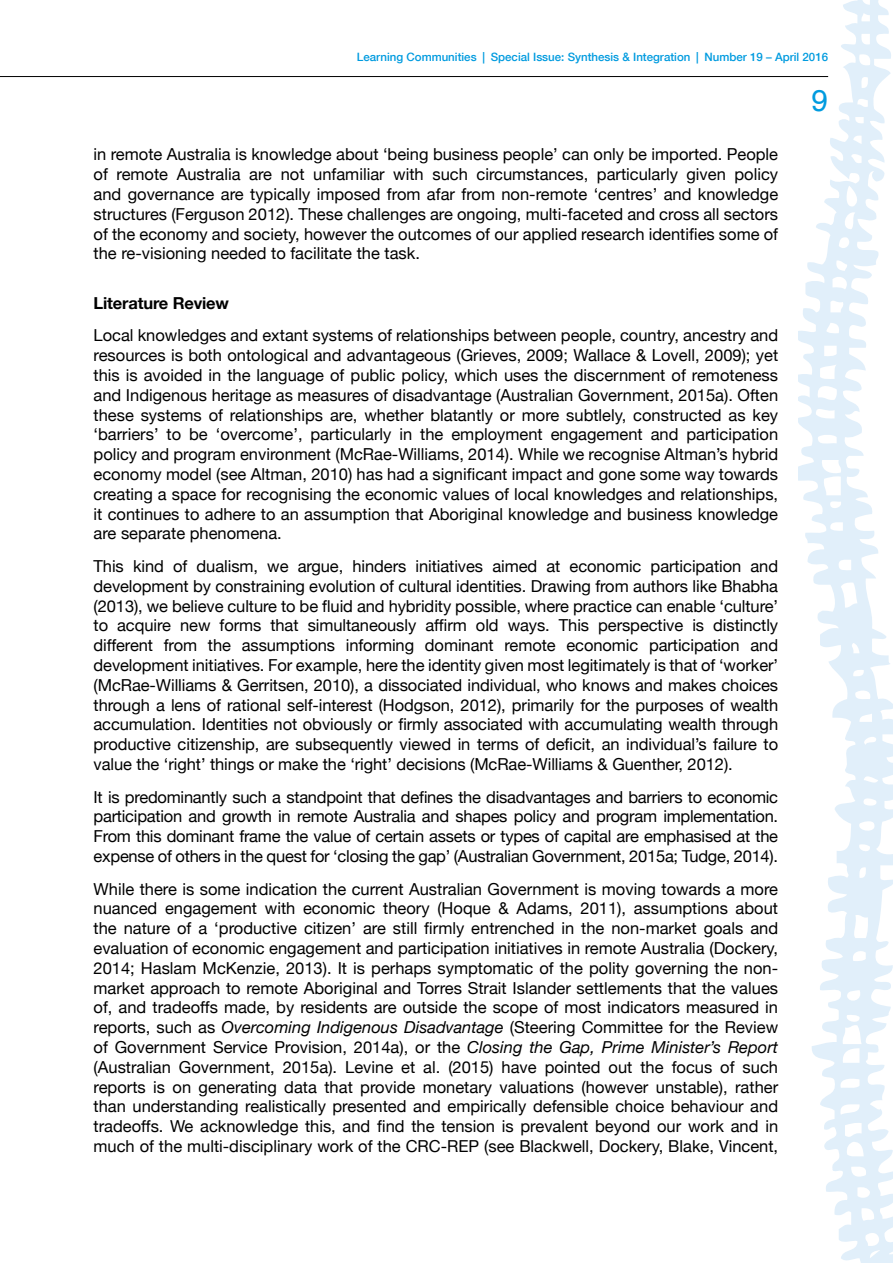
<style>
.page{position:relative;width:893px;height:1263px;background:#fff}
.page>*{position:absolute;margin:0;border:0;box-sizing:border-box;transform-origin:0 0}
.t1{font:30px "Helvetica";color:#009bdf}
.t2{font:16.5px/19.8px "Helvetica Neue";color:#000;text-align:justify}
.t3{font:700 16.5px "Helvetica Neue";letter-spacing:-.01em;color:#000}
.t4{font:500 11.55px "Helvetica Neue";color:#009bdf}
.s1{font-style:italic}
</style>
<div class="page">
<hr style="left:0;top:76px;width:828px;height:1px;background:#000">
<svg style="left:798px;top:0;width:95px;height:1263px"></svg>
<p class="t4" style="left:357px;top:48px;width:473px">Learning Communities | Special Issue: Synthesis &amp; Integration | Number 19 – April 2016</p>
<h1 class="t1" style="left:811px;top:77px;width:18px">9</h1>
<p class="t2" style="left:94px;top:145px;width:686px">in remote Australia is knowledge about ‘being business people’ can only be imported. People of remote Australia are not unfamiliar with such circumstances, particularly given policy and governance are typically imposed from afar from non-remote ‘centres’ and knowledge structures (Ferguson 2012). These challenges are ongoing, multi-faceted and cross all sectors of the economy and society, however the outcomes of our applied research identifies some of the re-visioning needed to facilitate the task.</p>
<p class="t3" style="left:94px;top:290px;width:137px">Literature Review</p>
<p class="t2" style="left:94px;top:327px;width:686px">Local knowledges and extant systems of relationships between people, country, ancestry and resources is both ontological and advantageous (Grieves, 2009; Wallace &amp; Lovell, 2009); yet this is avoided in the language of public policy, which uses the discernment of remoteness and Indigenous heritage as measures of disadvantage (Australian Government, 2015a). Often these systems of relationships are, whether blatantly or more subtlely, constructed as key ‘barriers’ to be ‘overcome’, particularly in the employment engagement and participation policy and program environment (McRae-Williams, 2014). While we recognise Altman’s hybrid economy model (see Altman, 2010) has had a significant impact and gone some way towards creating a space for recognising the economic values of local knowledges and relationships, it continues to adhere to an assumption that Aboriginal knowledge and business knowledge are separate phenomena.</p>
<p class="t2" style="left:94px;top:557px;width:686px">This kind of dualism, we argue, hinders initiatives aimed at economic participation and development by constraining evolution of cultural identities. Drawing from authors like Bhabha (2013), we believe culture to be fluid and hybridity possible, where practice can enable ‘culture’ to acquire new forms that simultaneously affirm old ways. This perspective is distinctly different from the assumptions informing dominant remote economic participation and development initiatives. For example, here the identity given most legitimately is that of ‘worker’ (McRae-Williams &amp; Gerritsen, 2010), a dissociated individual, who knows and makes choices through a lens of rational self-interest (Hodgson, 2012), primarily for the purposes of wealth accumulation. Identities not obviously or firmly associated with accumulating wealth through productive citizenship, are subsequently viewed in terms of deficit, an individual’s failure to value the ‘right’ things or make the ‘right’ decisions (McRae-Williams &amp; Guenther, 2012).</p>
<p class="t2" style="left:94px;top:788px;width:686px">It is predominantly such a standpoint that defines the disadvantages and barriers to economic participation and growth in remote Australia and shapes policy and program implementation.<br>From this dominant frame the value of certain assets or types of capital are emphasised at the expense of others in the quest for ‘closing the gap’ (Australian Government, 2015a; Tudge, 2014).</p>
<p class="t2" style="left:94px;top:880px;width:686px">While there is some indication the current Australian Government is moving towards a more nuanced engagement with economic theory (Hoque &amp; Adams, 2011), assumptions about the nature of a ‘productive citizen’ are still firmly entrenched in the non-market goals and evaluation of economic engagement and participation initiatives in remote Australia (Dockery, 2014; Haslam McKenzie, 2013). It is perhaps symptomatic of the polity governing the non&shy;market approach to remote Aboriginal and Torres Strait Islander settlements that the values of, and tradeoffs made, by residents are outside the scope of most indicators measured in reports, such as <span class="s1">Overcoming Indigenous Disadvantage</span> (Steering Committee for the Review of Government Service Provision, 2014a), or the <span class="s1">Closing the Gap, Prime Minister’s Report </span>(Australian Government, 2015a). Levine et al. (2015) have pointed out the focus of such reports is on generating data that provide monetary valuations (however unstable), rather than understanding realistically presented and empirically defensible choice behaviour and tradeoffs. We acknowledge this, and find the tension is prevalent beyond our work and in much of the multi-disciplinary work of the CRC-REP (see Blackwell, Dockery, Blake, Vincent,</p>
</div>
